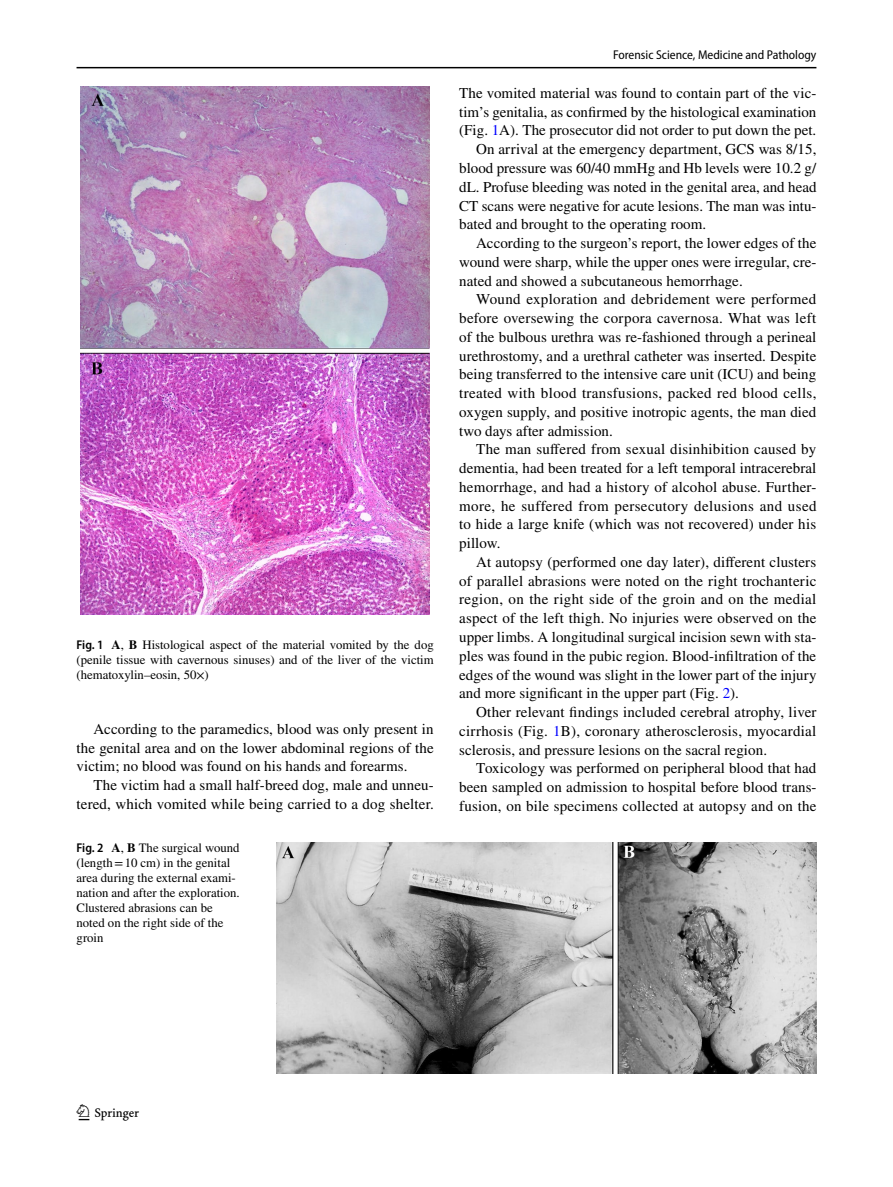
<style>
.page{position:relative;width:893px;height:1187px;background:#fff}
.page>*{position:absolute;margin:0;border:0;box-sizing:border-box;transform-origin:0 0}
.t1{font:22.5px "Springnew Regular 2";color:#000}
.t2{font:15px/18.8px "STIX";letter-spacing:.005em;color:#000;text-align:justify}
.t3{font:15px "STIX";letter-spacing:.025em;color:#000}
.t4{font:12.75px/15px "STIX";color:#000;text-align:justify}
.t5{font:semi-condensed 12.75px "Myriad Pro";color:#000}
.s1{font-family:"Myriad Pro";font-weight:600;font-stretch:semi-condensed}
.s2{font-weight:700}
.s3{color:#00f}
</style>
<div class="page">
<hr style="left:77px;top:67px;width:739px;height:1px;background:#000">
<div style="left:77px;top:87px;width:357px;height:527px;background:linear-gradient(to bottom,#fff,#fff)"></div>
<img style="left:81px;top:87px;width:349px;height:527px">
<img style="left:276px;top:842px;width:540px;height:231px">
<p class="t4" style="left:77px;top:638px;width:359px"><span class="s1">Fig. 1</span> <span class="s2">A</span>, <span class="s2">B</span> Histological aspect of the material vomited by the dog (penile tissue with cavernous sinuses) and of the liver of the victim (hematoxylin–eosin, 50×)</p>
<p class="t2" style="left:77px;top:720px;width:359px;text-indent:17px">According to the paramedics, blood was only present in the genital area and on the lower abdominal regions of the victim; no blood was found on his hands and forearms.</p>
<p class="t2" style="left:77px;top:776px;width:359px;text-align:right">The victim had a small half-breed dog, male and unneu&shy;tered, which vomited while being carried to a dog shelter.</p>
<p class="t4" style="left:77px;top:841px;width:165px;text-align:left"><span class="s1">Fig. 2</span> <span class="s2">A</span>, <span class="s2">B</span> The surgical wound (length=10 cm) in the genital area during the external exami&shy;nation and after the exploration.<br>Clustered abrasions can be noted on the right side of the groin</p>
<p class="t5" style="left:613px;top:48px;width:205px">Forensic Science, Medicine and Pathology</p>
<p class="t2" style="left:459px;top:84px;width:359px">The vomited material was found to contain part of the vic-</p>
<p class="t2" style="left:459px;top:103px;width:359px">tim’s genitalia, as confirmed by the histological examination</p>
<p class="t2" style="left:459px;top:122px;width:359px">(Fig. <span class="s3">1</span>A). The prosecutor did not order to put down the pet.</p>
<p class="t2" style="left:476px;top:141px;width:342px">On arrival at the emergency department, GCS was 8/15,</p>
<p class="t2" style="left:459px;top:159px;width:358px">blood pressure was 60/40 mmHg and Hb levels were 10.2 g/</p>
<p class="t2" style="left:459px;top:178px;width:359px">dL. Profuse bleeding was noted in the genital area, and head</p>
<p class="t2" style="left:459px;top:197px;width:359px">CT scans were negative for acute lesions. The man was intu-</p>
<p class="t2" style="left:459px;top:216px;width:249px">bated and brought to the operating room.</p>
<p class="t2" style="left:476px;top:234px;width:342px">According to the surgeon’s report, the lower edges of the</p>
<p class="t2" style="left:459px;top:253px;width:359px">wound were sharp, while the upper ones were irregular, cre-</p>
<p class="t2" style="left:459px;top:272px;width:285px">nated and showed a subcutaneous hemorrhage.</p>
<p class="t3" style="left:476px;top:289px;width:342px">Wound exploration and debridement were performed</p>
<p class="t2" style="left:459px;top:309px;width:359px">before oversewing the corpora cavernosa. What was left</p>
<p class="t2" style="left:459px;top:328px;width:359px">of the bulbous urethra was re-fashioned through a perineal</p>
<p class="t2" style="left:459px;top:347px;width:359px">urethrostomy, and a urethral catheter was inserted. Despite</p>
<p class="t2" style="left:459px;top:366px;width:359px">being transferred to the intensive care unit (ICU) and being</p>
<p class="t3" style="left:459px;top:383px;width:359px">treated with blood transfusions, packed red blood cells,</p>
<p class="t2" style="left:459px;top:403px;width:359px">oxygen supply, and positive inotropic agents, the man died</p>
<p class="t2" style="left:459px;top:422px;width:155px">two days after admission.</p>
<p class="t2" style="left:476px;top:441px;width:341px">The man suffered from sexual disinhibition caused by</p>
<p class="t2" style="left:459px;top:459px;width:359px">dementia, had been treated for a left temporal intracerebral</p>
<p class="t2" style="left:459px;top:478px;width:359px">hemorrhage, and had a history of alcohol abuse. Further-</p>
<p class="t3" style="left:459px;top:495px;width:359px">more, he suffered from persecutory delusions and used</p>
<p class="t2" style="left:459px;top:516px;width:358px">to hide a large knife (which was not recovered) under his</p>
<p class="t2" style="left:459px;top:534px;width:43px">pillow.</p>
<p class="t2" style="left:476px;top:553px;width:341px">At autopsy (performed one day later), different clusters</p>
<p class="t2" style="left:459px;top:572px;width:359px">of parallel abrasions were noted on the right trochanteric</p>
<p class="t2" style="left:459px;top:591px;width:359px">region, on the right side of the groin and on the medial</p>
<p class="t2" style="left:459px;top:609px;width:359px">aspect of the left thigh. No injuries were observed on the</p>
<p class="t2" style="left:459px;top:628px;width:359px">upper limbs. A longitudinal surgical incision sewn with sta-</p>
<p class="t2" style="left:459px;top:647px;width:358px">ples was found in the pubic region. Blood-infiltration of the</p>
<p class="t2" style="left:459px;top:666px;width:359px">edges of the wound was slight in the lower part of the injury</p>
<p class="t2" style="left:459px;top:684px;width:281px">and more significant in the upper part (Fig. <span class="s3">2</span>).</p>
<p class="t2" style="left:476px;top:703px;width:342px">Other relevant findings included cerebral atrophy, liver</p>
<p class="t2" style="left:459px;top:722px;width:359px">cirrhosis (Fig. <span class="s3">1</span>B), coronary atherosclerosis, myocardial</p>
<p class="t2" style="left:459px;top:741px;width:309px">sclerosis, and pressure lesions on the sacral region.</p>
<p class="t2" style="left:476px;top:759px;width:342px">Toxicology was performed on peripheral blood that had</p>
<p class="t2" style="left:459px;top:778px;width:359px">been sampled on admission to hospital before blood trans-</p>
<p class="t2" style="left:459px;top:797px;width:359px">fusion, on bile specimens collected at autopsy and on the</p>
<h1 class="t1" style="left:79px;top:1104px;width:62px">1 3</h1>
</div>
